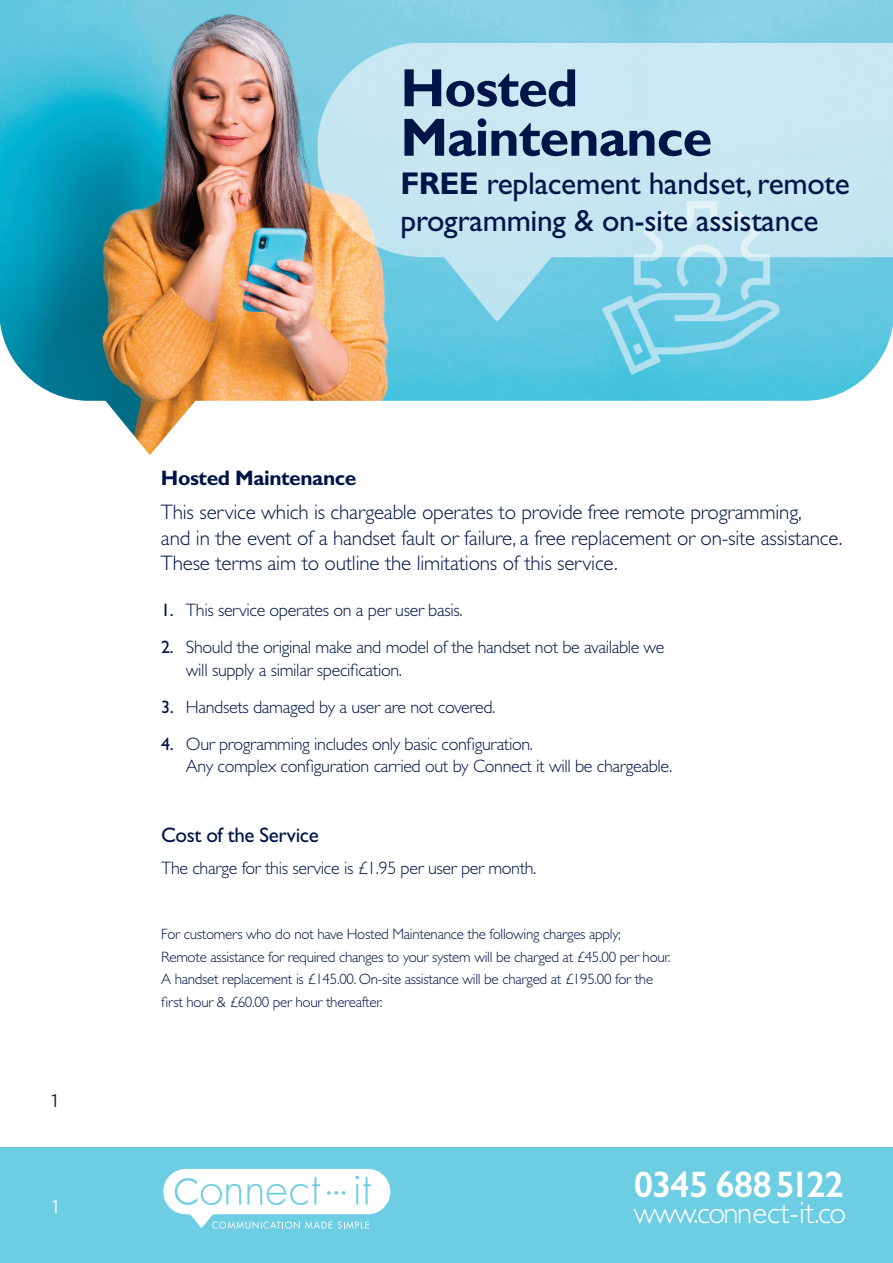
<style>
.page{position:relative;width:893px;height:1263px;background:#fff}
.page>*{position:absolute;margin:0;border:0;box-sizing:border-box;transform-origin:0 0}
.t1{font:700 54px/49.5px "Gill Sans Std";letter-spacing:-.02em;color:#001447}
.t2{font:600 37.05px "Gill Sans";letter-spacing:-.03em;color:#fff}
.t3{font:31.5px/36.2px "Gill Sans Std";letter-spacing:-.01em;color:#001447}
.t4{font:300 30.9px "Gill Sans";letter-spacing:-.05em;color:#fff}
.t5{font:300 21px/25.5px "Gill Sans Std";letter-spacing:-.01em;color:#001447}
.t6{font:700 21px "Gill Sans Std";letter-spacing:-.02em;color:#001447}
.t7{font:21px "Gill Sans Std";letter-spacing:-.02em;color:#001447}
.t8{font:300 18px/22.5px "Gill Sans Std";letter-spacing:-.02em;color:#001447}
.t9{font:18px "Gotham";color:#fff}
.t10{font:18px "Gotham";color:#231f20}
.t11{font:300 15px/22.5px "Gill Sans Std";letter-spacing:-.02em;color:#001447}
.s1{font-weight:700}
.s2{font-weight:400}
</style>
<div class="page">
<img style="left:0;top:0;width:893px;height:320px">
<svg style="left:0;top:320px;width:893px;height:135px"></svg>
<div style="left:0;top:1147px;width:893px;height:116px;background:#6dcde3"></div>
<img style="left:318px;top:43px;width:575px;height:277px">
<img style="left:800px;top:320px;width:93px;height:2px">
<img style="left:318px;top:320px;width:277px;height:2px">
<svg style="left:163px;top:1169px;width:227px;height:60px"></svg>
<img style="left:595px;top:188px;width:205px;height:195px">
<p class="t10" style="left:52px;top:1090px;width:8px">1</p>
<p class="t9" style="left:52px;top:1196px;width:8px">1</p>
<h1 class="t1" style="left:400px;top:68px;width:313px">Hosted<br>Maintenance</h1>
<h3 class="t3" style="left:400px;top:169px;width:451px"><span class="s1">FREE</span> replacement handset, remote programming &amp; on-site assistance</h3>
<p class="t6" style="left:161px;top:470px;width:197px">Hosted Maintenance</p>
<p class="t5" style="left:161px;top:501px;width:683px">This service which is chargeable operates to provide free remote programming,<br>and in the event of a handset fault or failure, a free replacement or on-site assistance.<br>These terms aim to outline the limitations of this service.</p>
<p class="t8" style="left:161px;top:600px;width:303px"><span class="s2">1.</span> This service operates on a per user basis.</p>
<p class="t8" style="left:186px;top:637px;width:480px;text-indent:-25px"><span class="s2">2.</span> Should the original make and model of the handset not be available we will supply a similar specification.</p>
<p class="t8" style="left:161px;top:697px;width:336px"><span class="s2">3.</span> Handsets damaged by a user are not covered.</p>
<p class="t8" style="left:186px;top:734px;width:488px;text-indent:-25px"><span class="s2">4.</span> Our programming includes only basic configuration.<br>Any complex configuration carried out by Connect it will be chargeable.</p>
<p class="t7" style="left:161px;top:827px;width:159px">Cost of the Service</p>
<p class="t8" style="left:161px;top:858px;width:377px">The charge for this service is £1.95 per user per month.</p>
<p class="t11" style="left:161px;top:924px;width:511px">For customers who do not have Hosted Maintenance the following charges apply;<br>Remote assistance for required changes to your system will be charged at £45.00 per hour.<br>A handset replacement is £145.00. On-site assistance will be charged at £195.00 for the first hour &amp; £60.00 per hour thereafter.</p>
<h2 class="t2" style="left:634px;top:1162px;width:212px">0345 6885122</h2>
<h3 class="t4" style="left:634px;top:1194px;width:214px">www.connect-it.co</h3>
</div>
